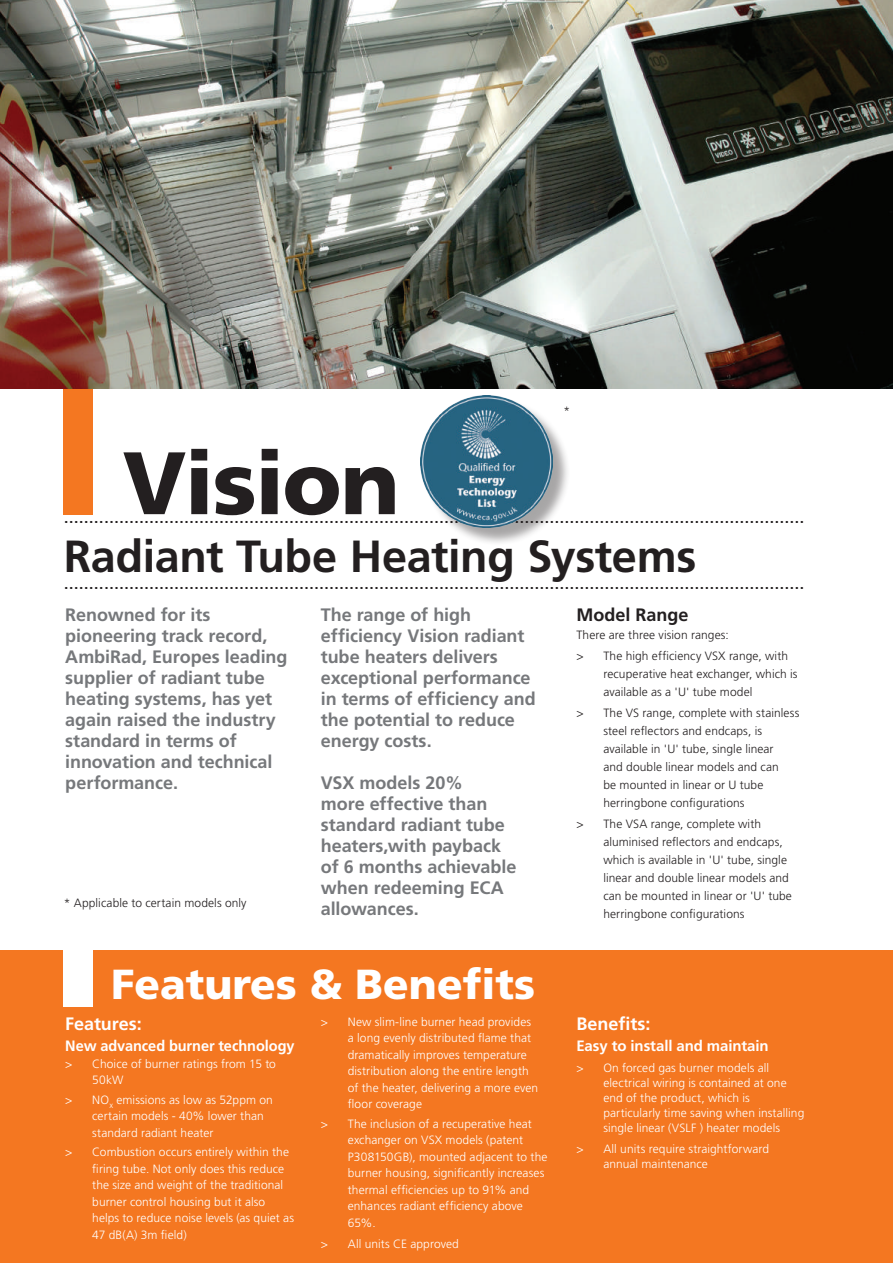
<style>
.page{position:relative;width:893px;height:1263px;background:#fff}
.page>*{position:absolute;margin:0;border:0;box-sizing:border-box;transform-origin:0 0}
.t1{font:900 88.5px "Frutiger LT Pro";letter-spacing:-.02em;color:#231f20}
.t2{font:700 45px "Frutiger LT Pro";letter-spacing:-.01em;color:#231f20}
.t3{font:900 42px "Frutiger LT Pro";color:#fff}
.t4{font:700 18px/21px "Frutiger LT Pro";letter-spacing:-.005em;color:#76787b}
.t5{font:18px "Frutiger LT Pro";color:#231f20}
.t6{font:700 18px "Frutiger LT Pro";color:#fff}
.t7{font:700 18px "Frutiger LT Pro";color:#231f20}
.t8{font:700 15px "Frutiger LT Pro";letter-spacing:-.005em;color:#fff}
.t9{font:300 12px/16.5px "Frutiger LT Pro";letter-spacing:.005em;color:#fff}
.t10{font:300 12px/18px "Frutiger LT Pro";letter-spacing:.005em;color:#231f20}
</style>
<div class="page">
<div style="left:0;top:950px;width:893px;height:313px;background:#f47721"></div>
<div style="left:64px;top:902px;width:29px;height:105px;background:#fff"></div>
<div style="left:64px;top:388px;width:29px;height:126px;background:#f47721"></div>
<div style="left:423px;top:398px;width:148px;height:148px;background:#231f20;opacity:.4"></div>
<img style="left:421px;top:396px;width:132px;height:131px">
<img style="left:0;top:0;width:893px;height:388px">
<h1 class="t1" style="left:123px;top:430px;width:279px">Vision</h1>
<p class="t10" style="left:564px;top:402px;width:8px">*</p>
<h3 class="t5" style="left:64px;top:506px;width:742px">....................................................................................................................................................</h3>
<h2 class="t2" style="left:64px;top:530px;width:634px">Radiant Tube Heating Systems</h2>
<h3 class="t5" style="left:64px;top:572px;width:742px">....................................................................................................................................................</h3>
<h3 class="t4" style="left:65px;top:604px;width:224px">Renowned for its pioneering track record,<br>AmbiRad, Europes leading supplier of radiant tube heating systems, has yet again raised the industry standard in terms of innovation and technical performance.</h3>
<h3 class="t4" style="left:321px;top:604px;width:216px">The range of high efficiency Vision radiant tube heaters delivers exceptional performance in terms of efficiency and the potential to reduce energy costs.</h3>
<h3 class="t4" style="left:321px;top:772px;width:197px">VSX models 20%<br>more effective than standard radiant tube heaters,with payback of 6 months achievable when redeeming ECA allowances.</h3>
<p class="t10" style="left:64px;top:894px;width:184px">* Applicable to certain models only</p>
<h3 class="t3" style="left:111px;top:959px;width:425px">Features &amp; Benefits</h3>
<h3 class="t6" style="left:65px;top:1013px;width:78px">Features:</h3>
<p class="t8" style="left:65px;top:1037px;width:231px">New advanced burner technology</p>
<p class="t9" style="left:92px;top:1055px;width:185px;text-indent:-27px">&gt; Choice of burner ratings from 15 to<br>50kW</p>
<p class="t9" style="left:92px;top:1091px;width:182px;text-indent:-27px">&gt; NO<sub>x</sub> emissions as low as 52ppm on certain models - 40% lower than standard radiant heater</p>
<p class="t9" style="left:92px;top:1144px;width:203px;text-indent:-27px">&gt; Combustion occurs entirely within the firing tube. Not only does this reduce the size and weight of the traditional burner control housing but it also helps to reduce noise levels (as quiet as 47 dB(A) 3m field)</p>
<p class="t9" style="left:348px;top:1013px;width:192px;text-indent:-27px">&gt; New slim-line burner head provides a long evenly distributed flame that dramatically improves temperature distribution along the entire length of the heater, delivering a more even floor coverage</p>
<p class="t9" style="left:348px;top:1115px;width:201px;text-indent:-27px">&gt; The inclusion of a recuperative heat exchanger on VSX models (patent<br>P308150GB), mounted adjacent to the burner housing, significantly increases thermal efficiencies up to 91% and enhances radiant efficiency above<br>65%.</p>
<p class="t9" style="left:321px;top:1235px;width:140px">&gt; All units CE approved</p>
<h3 class="t7" style="left:576px;top:604px;width:113px">Model Range</h3>
<p class="t10" style="left:576px;top:624px;width:213px;line-height:21px">There are three vision ranges:<br>&gt; The high efficiency VSX range, with</p>
<p class="t10" style="left:603px;top:665px;width:196px">recuperative heat exchanger, which is available as a 'U' tube model</p>
<p class="t10" style="left:603px;top:704px;width:197px;text-indent:-27px">&gt; The VS range, complete with stainless steel reflectors and endcaps, is available in 'U' tube, single linear<br>and double linear models and can<br>be mounted in linear or U tube herringbone configurations</p>
<p class="t10" style="left:603px;top:815px;width:190px;text-indent:-27px">&gt; The VSA range, complete with aluminised reflectors and endcaps, which is available in 'U' tube, single linear and double linear models and can be mounted in linear or 'U' tube herringbone configurations</p>
<h3 class="t6" style="left:576px;top:1013px;width:75px">Benefits:</h3>
<p class="t8" style="left:576px;top:1037px;width:194px">Easy to install and maintain</p>
<p class="t9" style="left:603px;top:1060px;width:202px;line-height:15px;text-indent:-27px">&gt; On forced gas burner models all electrical wiring is contained at one end of the product, which is particularly time saving when installing single linear (VSLF ) heater models</p>
<p class="t9" style="left:603px;top:1141px;width:167px;line-height:15px;text-indent:-27px">&gt; All units require straightforward annual maintenance</p>
</div>
